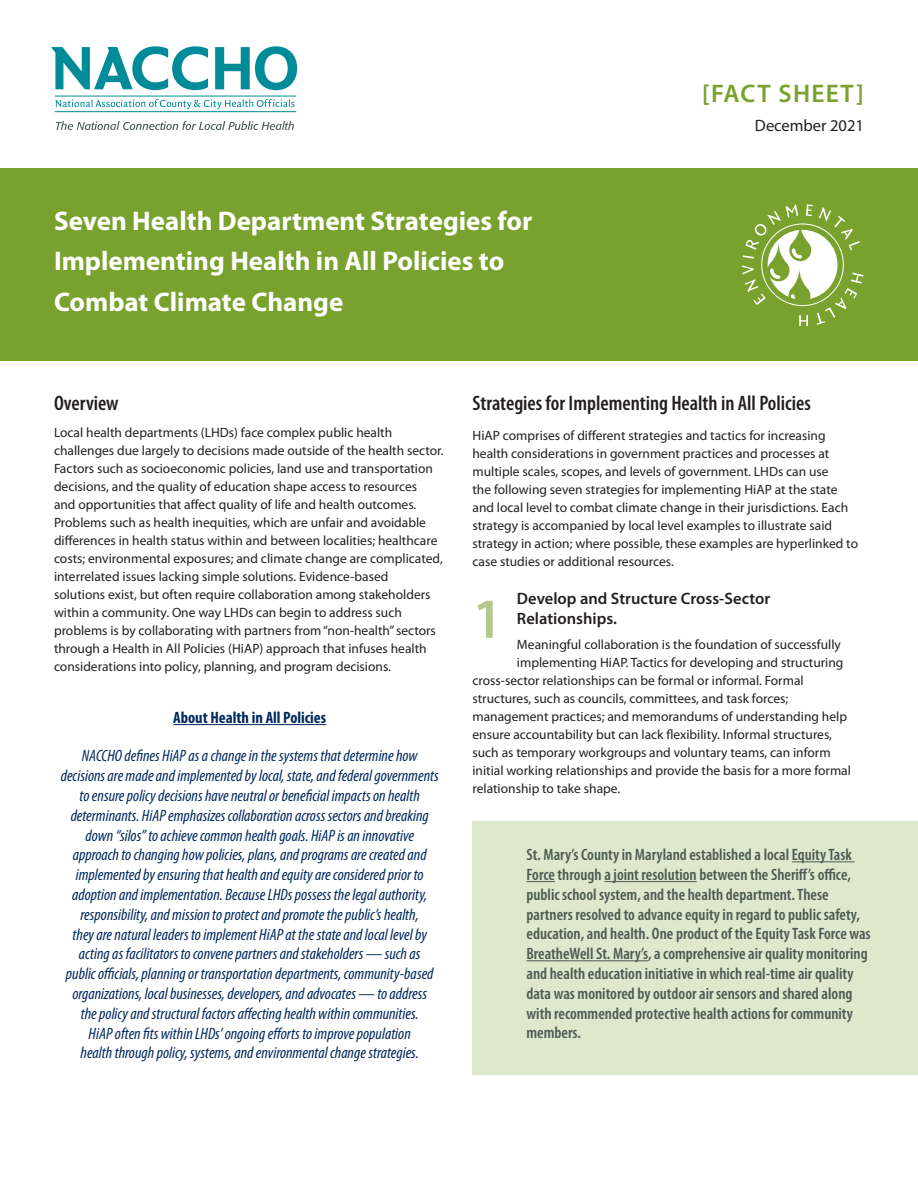
<style>
.page{position:relative;width:918px;height:1188px;background:#fff}
.page>*{position:absolute;margin:0;border:0;box-sizing:border-box;transform-origin:0 0}
.C{font:600 57px "Myriad Pro";color:#b4c88b}
.t1{font:700 27px/40.5px "Myriad Pro";color:#fff}
.t2{font:600 25.5px "Myriad Pro";letter-spacing:.05em;color:#78a22d}
.body_copy{font:600 condensed 21px "Myriad Pro";color:#231f20}
.A{font:600 condensed 21px "Myriad Pro";color:#231f20}
.body_copy-2{font:italic condensed 16.5px/19.8px "Myriad Pro";color:#00295c;text-align:center}
.body_copy-3{font:600 condensed 16.5px/19.8px "Myriad Pro";color:#4b5a52}
.Paragraph_Style_2{font:600 16.5px/19.8px "Myriad Pro";color:#231f20}
.body_copy-4{font:700 condensed 16.5px "Myriad Pro";color:#00295c}
.t3{font:16.5px "Myriad Pro";color:#231f20}
.body_copy-5{font:13.5px/18px "Myriad Pro";color:#231f20}
</style>
<div class="page">
<div style="left:0;top:168px;width:918px;height:193px;background:#78a22d"></div>
<svg style="left:56px;top:121px;width:238px;height:9px"></svg>
<svg style="left:51px;top:46px;width:157px;height:44px"></svg>
<svg style="left:215px;top:46px;width:82px;height:44px"></svg>
<svg style="left:55px;top:99px;width:240px;height:10px"></svg>
<hr style="left:55px;top:96px;width:241px;height:1px;background:#008b98">
<hr style="left:55px;top:111px;width:241px;height:1px;background:#008b98">
<svg style="left:742px;top:204px;width:121px;height:121px"></svg>
<hr style="left:173px;top:724px;width:153px;height:1px;background:#00295c">
<div style="left:472px;top:821px;width:446px;height:254px;background:#dee8cc"></div>
<hr style="left:792px;top:861px;width:63px;height:1px;background:#4b5a52">
<svg style="left:526px;top:881px;width:29px;height:1px"></svg>
<hr style="left:604px;top:881px;width:93px;height:1px;background:#4b5a52">
<hr style="left:526px;top:960px;width:122px;height:1px;background:#4b5a52">
<p class="t1" style="left:54px;top:199px;width:480px">Seven Health Department Strategies for<br>Implementing Health in All Policies to<br>Combat Climate Change</p>
<p class="t2" style="left:702px;top:78px;width:163px">[FACT SHEET]</p>
<p class="t3" style="left:755px;top:115px;width:111px">December 2021</p>
<p class="A" style="left:54px;top:390px;width:66px">Overview</p>
<p class="body_copy-5" style="left:54px;top:423px;width:391px">Local health departments (LHDs) face complex public health challenges due largely to decisions made outside of the health sector.<br>Factors such as socioeconomic policies, land use and transportation decisions, and the quality of education shape access to resources<br>and opportunities that affect quality of life and health outcomes.<br>Problems such as health inequities, which are unfair and avoidable differences in health status within and between localities; healthcare costs; environmental exposures; and climate change are complicated, interrelated issues lacking simple solutions. Evidence-based<br>solutions exist, but often require collaboration among stakeholders within a community. One way LHDs can begin to address such problems is by collaborating with partners from “non-health” sectors through a Health in All Policies (HiAP) approach that infuses health considerations into policy, planning, and program decisions.</p>
<p class="body_copy-4" style="left:173px;top:707px;width:155px">About Health in All Policies</p>
<p class="body_copy-2" style="left:61px;top:746px;width:380px">NACCHO defines HiAP as a change in the systems that determine how decisions are made and implemented by local, state, and federal governments to ensure policy decisions have neutral or beneficial impacts on health determinants. HiAP emphasizes collaboration across sectors and breaking down “silos” to achieve common health goals. HiAP is an innovative approach to changing how policies, plans, and programs are created and implemented by ensuring that health and equity are considered prior to adoption and implementation. Because LHDs possess the legal authority, responsibility, and mission to protect and promote the public’s health,<br>they are natural leaders to implement HiAP at the state and local level by acting as facilitators to convene partners and stakeholders — such as<br>public officials, planning or transportation departments, community-based organizations, local businesses, developers, and advocates — to address<br>the policy and structural factors affecting health within communities.<br>HiAP often fits within LHDs’ ongoing efforts to improve population<br>health through policy, systems, and environmental change strategies.</p>
<p class="body_copy" style="left:472px;top:390px;width:340px">Strategies for Implementing Health in All Policies</p>
<p class="body_copy-5" style="left:472px;top:426px;width:387px">HiAP comprises of different strategies and tactics for increasing health considerations in government practices and processes at multiple scales, scopes, and levels of government. LHDs can use<br>the following seven strategies for implementing HiAP at the state and local level to combat climate change in their jurisdictions. Each strategy is accompanied by local level examples to illustrate said strategy in action; where possible, these examples are hyperlinked to case studies or additional resources.</p>
<p class="Paragraph_Style_2" style="left:517px;top:589px;width:255px">Develop and Structure Cross-Sector<br>Relationships.</p>
<p class="body_copy-5" style="left:517px;top:635px;width:325px">Meaningful collaboration is the foundation of successfully</p>
<p class="body_copy-5" style="left:517px;top:653px;width:328px">implementing HiAP. Tactics for developing and structuring</p>
<p class="body_copy-5" style="left:472px;top:671px;width:333px">cross-sector relationships can be formal or informal. Formal</p>
<p class="body_copy-5" style="left:472px;top:689px;width:317px">structures, such as councils, committees, and task forces;</p>
<p class="body_copy-5" style="left:472px;top:707px;width:376px">management practices; and memorandums of understanding help</p>
<p class="body_copy-5" style="left:472px;top:725px;width:361px">ensure accountability but can lack flexibility. Informal structures,</p>
<p class="body_copy-5" style="left:472px;top:743px;width:360px">such as temporary workgroups and voluntary teams, can inform</p>
<p class="body_copy-5" style="left:472px;top:761px;width:380px">initial working relationships and provide the basis for a more formal</p>
<p class="body_copy-5" style="left:472px;top:779px;width:149px">relationship to take shape.</p>
<p class="C" style="left:472px;top:582px;width:32px">1</p>
<p class="body_copy-3" style="left:526px;top:845px;width:346px">St. Mary’s County in Maryland established a local Equity Task Force through a joint resolution between the Sheriff’s office, public school system, and the health department. These partners resolved to advance equity in regard to public safety, education, and health. One product of the Equity Task Force was BreatheWell St. Mary’s, a comprehensive air quality monitoring and health education initiative in which real-time air quality data was monitored by outdoor air sensors and shared along with recommended protective health actions for community members.</p>
</div>
